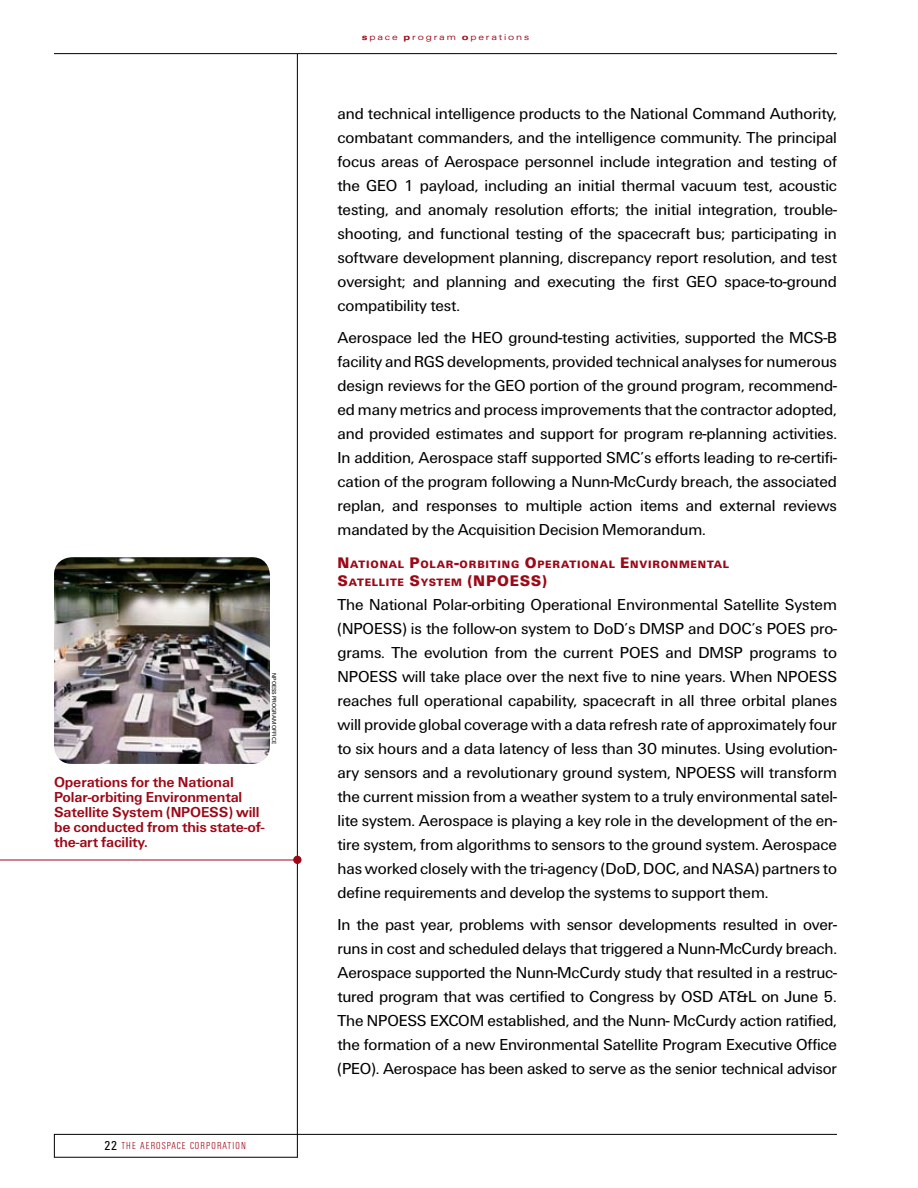
<style>
.page{position:relative;width:918px;height:1188px;background:#fff}
.page>*{position:absolute;margin:0;border:0;box-sizing:border-box;transform-origin:0 0}
.t1{font:16.5px/24px "U55";letter-spacing:-.005em;color:#000;text-align:justify}
.t2{font:15.9px "U75";color:#9d0817}
.t3{font:15px/15px "U65";letter-spacing:-.01em;color:#9d0817}
.t4{font:11.1px/18px "U75";letter-spacing:.07em;color:#9d0817}
.t5{font:10.5px "U47";letter-spacing:.11em;color:#9d0817}
.t6{font:9px "U53";letter-spacing:.21em;color:#9d0817}
.t7{font:6px "U55";letter-spacing:-.005em;color:#000}
.s1{font-family:"U57";font-size:13.5px;color:#000}
.s2{font-family:"U73"}
.s3{font-size:15.9px}
</style>
<div class="page">
<hr style="left:297px;top:54px;width:1px;height:1104px;background:#000">
<hr style="left:54px;top:53px;width:783px;height:1px;background:#000">
<hr style="left:54px;top:1134px;width:783px;height:1px;background:#000">
<hr style="left:54px;top:1157px;width:244px;height:1px;background:#000">
<svg style="left:54px;top:1135px;width:1px;height:23px"></svg>
<img style="left:54px;top:557px;width:216px;height:207px;border-radius:18px">
<hr style="left:0;top:860px;width:297px;height:1px;background:#9d0817">
<div style="left:293px;top:856px;width:9px;height:8px;background:#9d0817;border-radius:50%"></div>
<p class="t7" style="left:278px;top:673px;width:72px;rotate:90deg">NPOESS Program Office</p>
<p class="t3" style="left:54px;top:775px;width:212px">Operations for the National<br>Polar-orbiting Environmental<br>Satellite System (NPOESS) will be conducted from this state-of&shy;the-art facility.</p>
<p class="t5" style="left:105px;top:1139px;width:143px"><span class="s1">22</span> THE AEROSPACE CORPORATION</p>
<p class="t6" style="left:362px;top:31px;width:169px"><span class="s2">s</span>pace <span class="s2">p</span>rogram <span class="s2">o</span>perations</p>
<p class="t1" style="left:338px;top:103px;width:501px">and technical intelligence products to the National Command Authority, combatant commanders, and the intelligence community. The principal focus areas of Aerospace personnel include integration and testing of the GEO 1 payload, including an initial thermal vacuum test, acoustic testing, and anomaly resolution efforts; the initial integration, trouble&shy;shooting, and functional testing of the spacecraft bus; participating in software development planning, discrepancy report resolution, and test oversight; and planning and executing the first GEO space-to-ground compatibility test.</p>
<p class="t1" style="left:338px;top:327px;width:501px">Aerospace led the HEO ground-testing activities, supported the MCS-B facility and RGS developments, provided technical analyses for numerous design reviews for the GEO portion of the ground program, recommend&shy;ed many metrics and process improvements that the contractor adopted, and provided estimates and support for program re-planning activities.<br>In addition, Aerospace staff supported SMC’s efforts leading to re-certifi&shy;cation of the program following a Nunn-McCurdy breach, the associated replan, and responses to multiple action items and external reviews mandated by the Acquisition Decision Memorandum.</p>
<p class="t4" style="left:338px;top:556px;width:393px"><span class="s3">N</span>ATIONAL <span class="s3">P</span>OLAR<span class="s3">-</span>ORBITING <span class="s3">O</span>PERATIONAL <span class="s3">E</span>NVIRONMENTAL<br><span class="s3">S</span>ATELLITE <span class="s3">S</span>YSTEM <span class="s3">(NPOESS</span></p>
<p class="t2" style="left:542px;top:570px;width:6px">)</p>
<p class="t1" style="left:338px;top:594px;width:501px">The National Polar-orbiting Operational Environmental Satellite System (NPOESS) is the follow-on system to DoD’s DMSP and DOC’s POES pro&shy;grams. The evolution from the current POES and DMSP programs to NPOESS will take place over the next five to nine years. When NPOESS reaches full operational capability, spacecraft in all three orbital planes will provide global coverage with a data refresh rate of approximately four to six hours and a data latency of less than 30 minutes. Using evolution&shy;ary sensors and a revolutionary ground system, NPOESS will transform the current mission from a weather system to a truly environmental satel&shy;lite system. Aerospace is playing a key role in the development of the en&shy;tire system, from algorithms to sensors to the ground system. Aerospace has worked closely with the tri-agency (DoD, DOC, and NASA) partners to define requirements and develop the systems to support them.</p>
<p class="t1" style="left:338px;top:914px;width:501px">In the past year, problems with sensor developments resulted in over&shy;runs in cost and scheduled delays that triggered a Nunn-McCurdy breach.<br>Aerospace supported the Nunn-McCurdy study that resulted in a restruc&shy;tured program that was certified to Congress by OSD AT&amp;L on June 5.<br>The NPOESS EXCOM established, and the Nunn- McCurdy action ratified, the formation of a new Environmental Satellite Program Executive Office (PEO). Aerospace has been asked to serve as the senior technical advisor</p>
</div>
